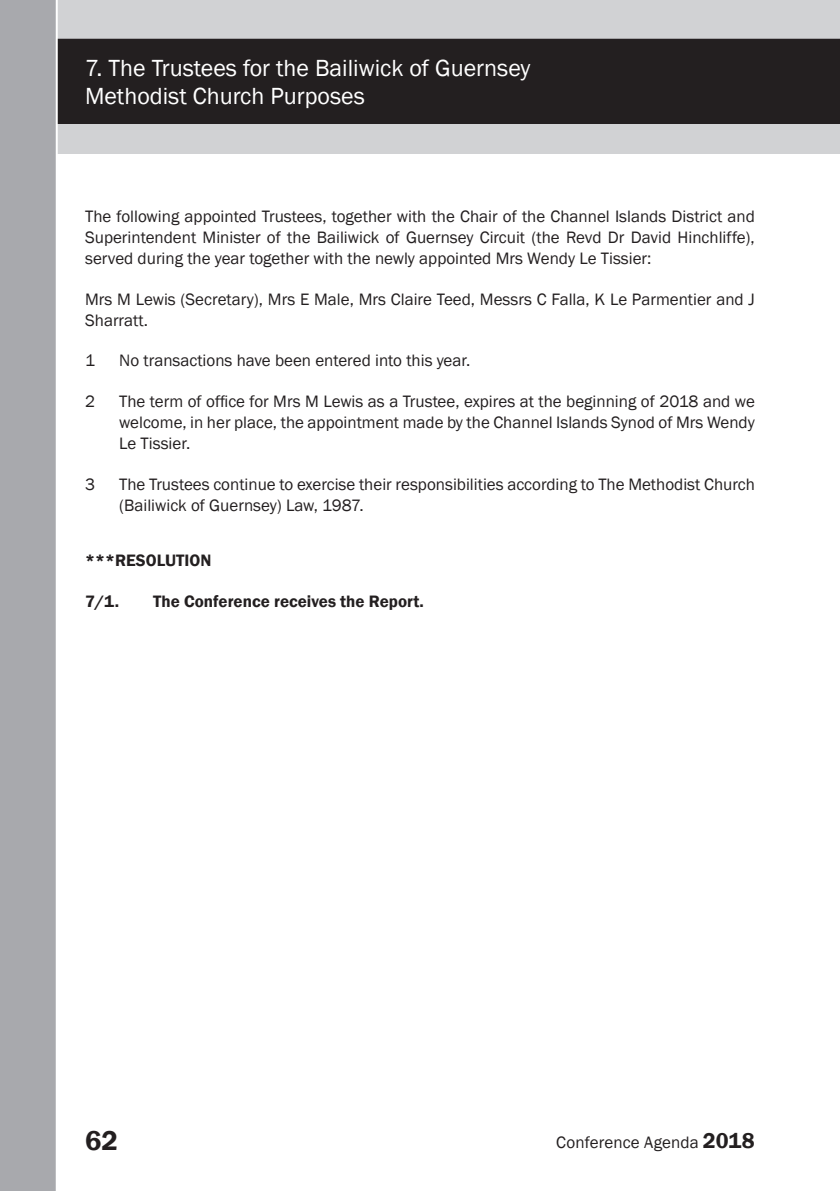
<style>
.page{position:relative;width:840px;height:1191px;background:#fff}
.page>*{position:absolute;margin:0;border:0;box-sizing:border-box;transform-origin:0 0}
.t1{font:600 28px "Franklin Gothic";color:#231f20}
.t2{font:24px/28px "Franklin Gothic";color:#fff}
.t3{font:17px/21px "Franklin Gothic";color:#231f20;text-align:justify}
.t4{font:600 17px "Franklin Gothic";color:#231f20}
.s1{font-weight:600;font-size:22px}
</style>
<div class="page">
<div style="left:0;top:0;width:839px;height:154px;background:#d1d2d4"></div>
<div style="left:58px;top:39px;width:781px;height:85px;background:#231f20"></div>
<div style="left:0;top:0;width:58px;height:1191px;background:#a8a9ad"></div>
<h2 class="t2" style="left:85px;top:54px;width:446px">7. The Trustees for the Bailiwick of Guernsey<br>Methodist Church Purposes</h2>
<p class="t3" style="left:85px;top:206px;width:670px">The following appointed Trustees, together with the Chair of the Channel Islands District and Superintendent Minister of the Bailiwick of Guernsey Circuit (the Revd Dr David Hinchliffe), served during the year together with the newly appointed Mrs Wendy Le Tissier:</p>
<p class="t3" style="left:85px;top:289px;width:670px">Mrs M Lewis (Secretary), Mrs E Male, Mrs Claire Teed, Messrs C Falla, K Le Parmentier and J<br>Sharratt.</p>
<p class="t3" style="left:85px;top:351px;width:11px">1</p>
<p class="t3" style="left:119px;top:351px;width:352px">No transactions have been entered into this year.</p>
<p class="t3" style="left:85px;top:391px;width:11px">2</p>
<p class="t3" style="left:119px;top:391px;width:636px">The term of office for Mrs M Lewis as a Trustee, expires at the beginning of 2018 and we welcome, in her place, the appointment made by the Channel Islands Synod of Mrs Wendy Le Tissier.</p>
<p class="t3" style="left:85px;top:474px;width:11px">3</p>
<p class="t3" style="left:119px;top:474px;width:636px">The Trustees continue to exercise their responsibilities according to The Methodist Church (Bailiwick of Guernsey) Law, 1987.</p>
<p class="t4" style="left:85px;top:550px;width:128px">***RESOLUTION</p>
<p class="t4" style="left:85px;top:591px;width:36px">7/1.</p>
<p class="t4" style="left:153px;top:591px;width:272px">The Conference receives the Report.</p>
<p class="t1" style="left:85px;top:1123px;width:34px">62</p>
<p class="t3" style="left:556px;top:1131px;width:200px">Conference Agenda <span class="s1">2018</span></p>
</div>
